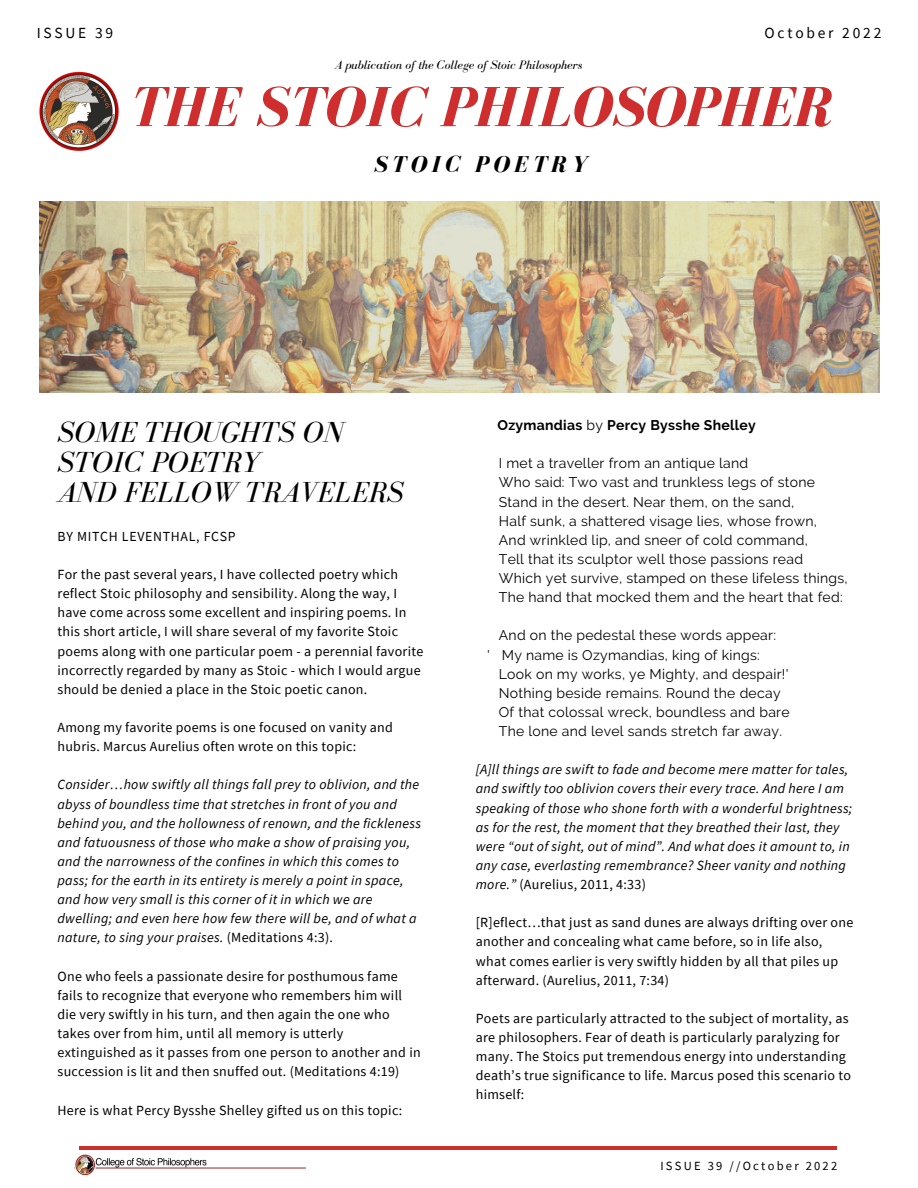
<style>
.page{position:relative;width:918px;height:1188px;background:#fff}
.page>*{position:absolute;margin:0;border:0;box-sizing:border-box;transform-origin:0 0}
.t1{font:italic 700 58.05px "Bodoni FLF";color:#cf2e2e}
.t2{font:italic 29.85px/30.3px "Bodoni FLF";color:#000}
.t3{font:italic 700 23.55px "Bodoni FLF";letter-spacing:.18em;color:#000}
.t4{font:15.45px "Source Sans Pro";letter-spacing:.18em;color:#000}
.t5{font:13.95px/19.2px "Source Sans Pro";letter-spacing:.02em;color:#000}
.t6{font:italic 13.95px/19.2px "Source Sans Pro";letter-spacing:.02em;color:#000}
.t7{font:13.95px/19.2px "Raleway";letter-spacing:.02em;color:#000}
.t8{font:700 13.95px "Raleway";letter-spacing:.02em;color:#000}
.t9{font:13.8px "Source Sans Pro";letter-spacing:.05em;color:#000}
.t10{font:italic 12.75px "Bodoni FLF";color:#000}
.t11{font:12.45px "Source Sans Pro";letter-spacing:.18em;color:#000}
.s1{font-style:normal}
.s2{font-weight:400}
</style>
<div class="page">
<img style="left:39px;top:202px;width:840px;height:190px">
<hr style="left:79px;top:1147px;width:758px;height:3px;background:#cf2e2e">
<img style="left:75px;top:1154px;width:230px;height:22px">
<img style="left:39px;top:72px;width:80px;height:79px">
<p class="t4" style="left:37px;top:22px;width:78px">ISSUE 39</p>
<p class="t4" style="left:765px;top:22px;width:118px">October 2022</p>
<p class="t10" style="left:334px;top:58px;width:250px">A publication of the College of Stoic Philosophers</p>
<h1 class="t1" style="left:128px;top:76px;width:705px">THE STOIC PHILOSOPHER</h1>
<h3 class="t3" style="left:374px;top:152px;width:214px">STOIC POETRY</h3>
<h2 class="t2" style="left:58px;top:417px;width:348px">SOME THOUGHTS ON<br>STOIC POETRY<br>AND FELLOW TRAVELERS</h2>
<p class="t9" style="left:58px;top:527px;width:180px">BY MITCH LEVENTHAL, FCSP</p>
<p class="t5" style="left:58px;top:564px;width:367px">For the past several years, I have collected poetry which reflect Stoic philosophy and sensibility. Along the way, I have come across some excellent and inspiring poems. In this short article, I will share several of my favorite Stoic poems along with one particular poem - a perennial favorite incorrectly regarded by many as Stoic - which I would argue should be denied a place in the Stoic poetic canon.</p>
<p class="t5" style="left:58px;top:717px;width:337px">Among my favorite poems is one focused on vanity and hubris. Marcus Aurelius often wrote on this topic:</p>
<p class="t6" style="left:58px;top:775px;width:365px">Consider…how swiftly all things fall prey to oblivion, and the abyss of boundless time that stretches in front of you and behind you, and the hollowness of renown, and the fickleness and fatuousness of those who make a show of praising you, and the narrowness of the confines in which this comes to pass; for the earth in its entirety is merely a point in space, and how very small is this corner of it in which we are dwelling; and even here how few there will be, and of what a nature, to sing your praises. <span class="s1">(Meditations 4:3).</span></p>
<p class="t5" style="left:58px;top:966px;width:365px">One who feels a passionate desire for posthumous fame fails to recognize that everyone who remembers him will die very swiftly in his turn, and then again the one who takes over from him, until all memory is utterly extinguished as it passes from one person to another and in succession is lit and then snuffed out. (Meditations 4:19)</p>
<p class="t5" style="left:58px;top:1100px;width:346px">Here is what Percy Bysshe Shelley gifted us on this topic:</p>
<p class="t8" style="left:498px;top:417px;width:260px">Ozymandias <span class="s2">by</span> Percy Bysshe Shelley</p>
<p class="t7" style="left:499px;top:454px;width:350px">I met a traveller from an antique land<br>Who said: Two vast and trunkless legs of stone Stand in the desert. Near them, on the sand,<br>Half sunk, a shattered visage lies, whose frown,<br>And wrinkled lip, and sneer of cold command,<br>Tell that its sculptor well those passions read Which yet survive, stamped on these lifeless things, The hand that mocked them and the heart that fed:</p>
<p class="t7" style="left:487px;top:626px;width:290px;text-indent:12px">And on the pedestal these words appear: ' My name is Ozymandias, king of kings:</p>
<p class="t7" style="left:499px;top:664px;width:292px">Look on my works, ye Mighty, and despair!' Nothing beside remains. Round the decay Of that colossal wreck, boundless and bare The lone and level sands stretch far away.</p>
<p class="t6" style="left:476px;top:760px;width:378px">[A]ll things are swift to fade and become mere matter for tales, and swiftly too oblivion covers their every trace. And here I am speaking of those who shone forth with a wonderful brightness; as for the rest, the moment that they breathed their last, they were “out of sight, out of mind”. And what does it amount to, in any case, everlasting remembrance? Sheer vanity and nothing more.” <span class="s1">(Aurelius, 2011, 4:33)</span></p>
<p class="t5" style="left:476px;top:913px;width:379px">[R]eflect…that just as sand dunes are always drifting over one another and concealing what came before, so in life also, what comes earlier is very swiftly hidden by all that piles up afterward. (Aurelius, 2011, 7:34)</p>
<p class="t5" style="left:476px;top:1008px;width:377px">Poets are particularly attracted to the subject of mortality, as are philosophers. Fear of death is particularly paralyzing for many. The Stoics put tremendous energy into understanding death’s true significance to life. Marcus posed this scenario to himself:</p>
<p class="t11" style="left:660px;top:1158px;width:178px">ISSUE 39 //October 2022</p>
</div>
